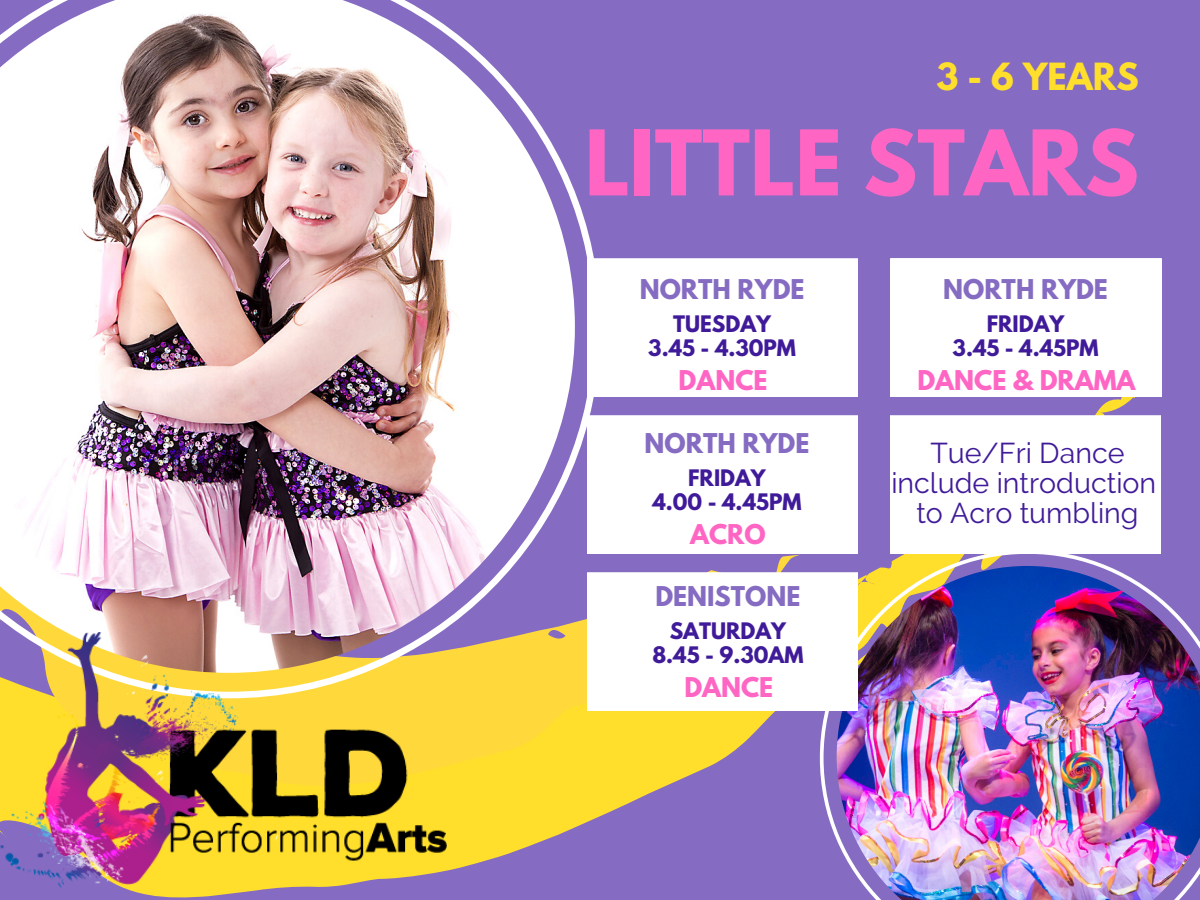
<style>
.page{position:relative;width:1200px;height:900px;background:#856cc2}
.page>*{position:absolute;margin:0;border:0;box-sizing:border-box;transform-origin:0 0}
.t1{font:700 80px "League Spartan";color:#ff66c4}
.t2{font:700 33.2px "League Spartan";color:#ffdf2b}
.t3{font:28.6px/30px "Raleway";color:#401b99;text-align:center}
.t4{font:700 24.2px "League Spartan";color:#856cc2}
.t5{font:700 24.2px "League Spartan";color:#ff66c4}
.t6{font:700 20.2px/24px "League Spartan";color:#401b99;text-align:center}
</style>
<div class="page">
<svg style="left:1094px;top:396px;width:45px;height:20px"></svg>
<svg style="left:447px;top:396px;width:286px;height:475px"></svg>
<svg style="left:714px;top:554px;width:86px;height:19px"></svg>
<svg style="left:447px;top:192px;width:153px;height:506px"></svg>
<img style="left:0;top:0;width:575px;height:673px">
<img style="left:0;top:632px;width:447px;height:266px">
<div style="left:587px;top:258px;width:270px;height:138px;background:#fff"></div>
<div style="left:587px;top:416px;width:270px;height:138px;background:#fff"></div>
<div style="left:891px;top:416px;width:270px;height:134px;background:#fff"></div>
<div style="left:892px;top:258px;width:270px;height:138px;background:#fff"></div>
<svg style="left:820px;top:550px;width:341px;height:290px"></svg>
<img style="left:837px;top:566px;width:363px;height:334px">
<div style="left:587px;top:573px;width:270px;height:138px;background:#fff"></div>
<h2 class="t2" style="left:936px;top:60px;width:204px">3 - 6 YEARS</h2>
<h1 class="t1" style="left:585px;top:123px;width:556px">LITTLE STARS</h1>
<p class="t4" style="left:640px;top:277px;width:166px">NORTH RYDE</p>
<p class="t6" style="left:648px;top:314px;width:149px">TUESDAY<br>3.45 - 4.30PM</p>
<p class="t5" style="left:679px;top:369px;width:90px">DANCE</p>
<p class="t4" style="left:645px;top:431px;width:166px">NORTH RYDE</p>
<p class="t6" style="left:653px;top:468px;width:150px">FRIDAY<br>4.00 - 4.45PM</p>
<p class="t5" style="left:690px;top:522px;width:77px">ACRO</p>
<p class="t4" style="left:655px;top:584px;width:147px">DENISTONE</p>
<p class="t6" style="left:652px;top:621px;width:153px">SATURDAY<br>8.45 - 9.30AM</p>
<p class="t5" style="left:684px;top:675px;width:90px">DANCE</p>
<p class="t4" style="left:943px;top:277px;width:166px">NORTH RYDE</p>
<p class="t6" style="left:953px;top:314px;width:148px">FRIDAY<br>3.45 - 4.45PM</p>
<p class="t5" style="left:917px;top:369px;width:220px">DANCE &amp; DRAMA</p>
<h3 class="t3" style="left:891px;top:438px;width:266px">Tue/Fri Dance include introduction to Acro tumbling</h3>
</div>
